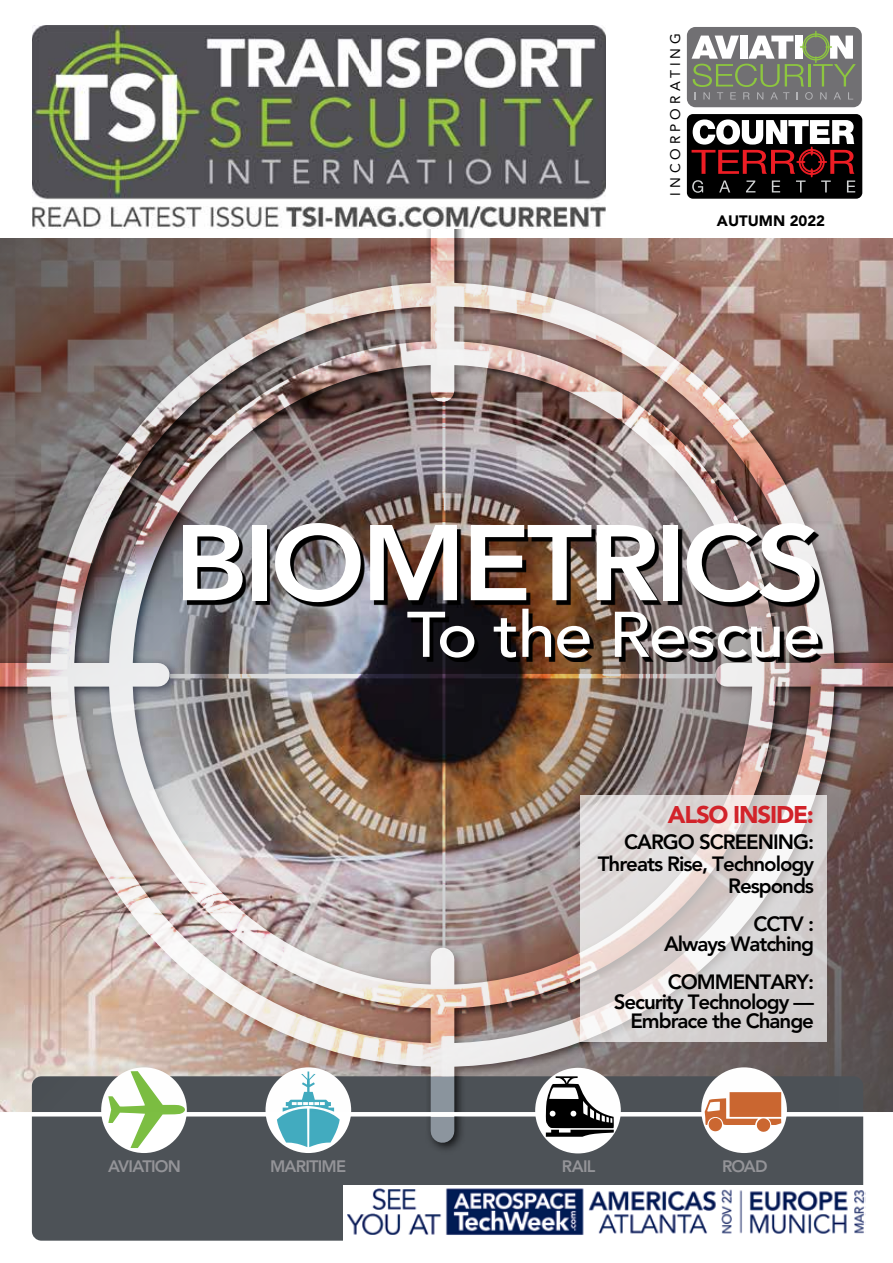
<style>
.page{position:relative;width:893px;height:1263px;background:#fff}
.page>*{position:absolute;margin:0;border:0;box-sizing:border-box;transform-origin:0 0}
.t1{font:800 106.2px "Avenir LT Std";letter-spacing:-.04em;color:#fff;scale:1.07 1}
.t2{font:500 63.75px "Avenir LT Std";letter-spacing:-.02em;color:#fff;scale:1.07 1}
.t3{font:900 24px "Avenir LT Std";letter-spacing:-.05em;color:#d2232a}
.t4{font:800 20.55px/19.4px "Avenir LT Std";letter-spacing:-.05em;color:#000;text-align:right}
.t5{font:800 16.5px "Avenir LT Std";letter-spacing:-.045em;color:#949498}
.t6{font:900 15px "Avenir LT Std";color:#000}
.t7{font:13.8px "Avenir LT Std";letter-spacing:.29em;color:#000}
</style>
<div class="page">
<div style="left:32px;top:1076px;width:831px;height:165px;background:#4d5257;border-radius:10px"></div>
<div style="left:687px;top:27px;width:175px;height:80px;background:#717073;border-radius:9px"></div>
<svg style="left:692px;top:31px;width:164px;height:69px"></svg>
<div style="left:687px;top:114px;width:175px;height:85px;background:#000;border-radius:6px"></div>
<svg style="left:692px;top:119px;width:163px;height:74px"></svg>
<div style="left:344px;top:1185px;width:549px;height:78px;background:#fff"></div>
<img style="left:347px;top:1188px;width:519px;height:47px">
<img style="left:0;top:228px;width:893px;height:926px">
<div style="left:109px;top:341px;width:667px;height:667px;border:24px solid #fff;border-radius:50%"></div>
<svg style="left:431px;top:228px;width:23px;height:162px;fill:#efedec"></svg>
<div style="left:50px;top:283px;width:785px;height:784px;border:24px solid #fff;border-radius:50%"></div>
<svg style="left:0;top:663px;width:158px;height:24px;background:#e5d5d4"></svg>
<svg style="left:431px;top:959px;width:23px;height:172px"></svg>
<svg style="left:727px;top:663px;width:166px;height:24px;background:#c9adab"></svg>
<img style="left:187px;top:527px;width:635px;height:135px">
<img style="left:32px;top:26px;width:574px;height:202px">
<svg style="left:580px;top:795px;width:246px;height:247px;background:#dcd7d6"></svg>
<p class="t7" style="left:667px;top:196px;width:164px;rotate:-90deg">INCORPORATING</p>
<p class="t6" style="left:717px;top:211px;width:110px">AUTUMN 2022</p>
<h1 class="t1" style="left:174px;top:500px;width:606px">BIOMETRICS</h1>
<h2 class="t2" style="left:407px;top:598px;width:389px">To the Rescue</h2>
<p class="t3" style="left:668px;top:800px;width:148px">ALSO INSIDE:</p>
<p class="t4" style="left:598px;top:831px;width:218px;line-height:21.8px">CARGO SCREENING:<br>Threats Rise, Technology<br>Responds</p>
<p class="t4" style="left:664px;top:915px;width:151px">CCTV :<br>Always Watching</p>
<p class="t4" style="left:614px;top:973px;width:202px">COMMENTARY:<br>Security Technology —<br>Embrace the Change</p>
<p class="t5" style="left:108px;top:1157px;width:74px">AVIATION</p>
<p class="t5" style="left:270px;top:1157px;width:78px">MARITIME</p>
<p class="t5" style="left:562px;top:1157px;width:35px">RAIL</p>
<p class="t5" style="left:722px;top:1157px;width:47px">ROAD</p>
</div>
